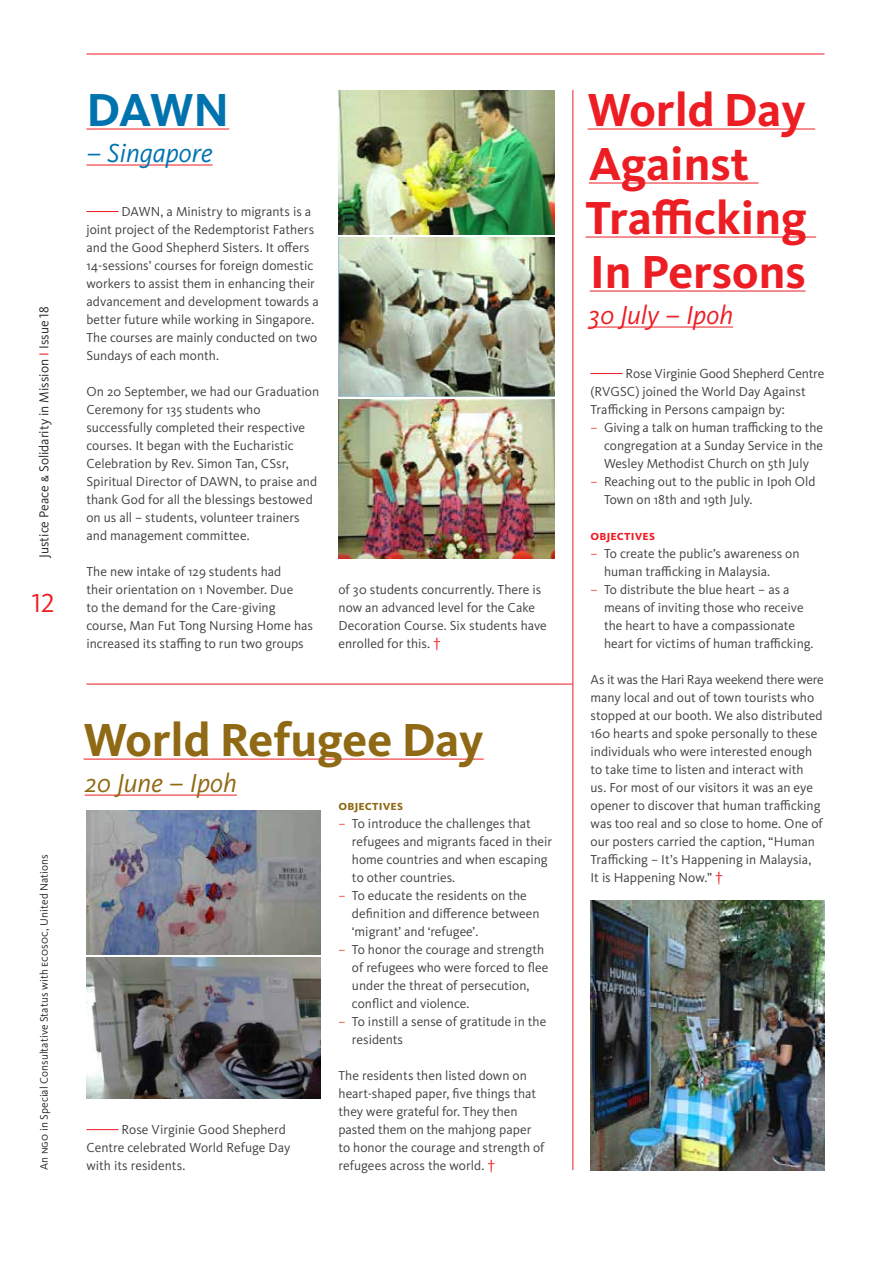
<style>
.page{position:relative;width:893px;height:1263px;background:#fff}
.page>*{position:absolute;margin:0;border:0;box-sizing:border-box;transform-origin:0 0}
.t1{font:700 48px/54px "Kievit OT";letter-spacing:-.015em;color:#ed1d24}
.t2{font:700 48px "Kievit OT";color:#8f6913}
.t3{font:700 48px "Kievit OT";color:#0073ae}
.t4{font:italic 27px "Kievit OT";color:#ed1d24}
.t5{font:italic 27px "Kievit OT";color:#8f6913}
.t6{font:italic 27px "Kievit OT";color:#0073ae}
.t7{font:27px "Kievit OT";color:#ed1d24}
.t8{font:13.5px/18px "Kievit OT";color:#414042}
.t9{font:13.5px "Kievit OT";color:#292829}
.t10{font:700 13.5px "Kievit OT";letter-spacing:.01em;color:#ed1d24}
.t11{font:700 13.5px "Kievit OT";letter-spacing:.01em;color:#8f6913}
.t12{font:11.25px "Kievit OT";letter-spacing:.005em;color:#292829}
.s1{color:#ed1d24}
.s2{font-size:14.25px;color:#ed1d24}
.s3{color:#ef4130}
</style>
<div class="page">
<hr style="left:86px;top:54px;width:738px;height:1px;background:#ed1d24">
<hr style="left:588px;top:129px;width:227px;height:1px;background:#ed1d24">
<hr style="left:589px;top:183px;width:169px;height:1px;background:#ed1d24">
<hr style="left:585px;top:237px;width:231px;height:1px;background:#ed1d24">
<hr style="left:590px;top:291px;width:215px;height:1px;background:#ed1d24">
<hr style="left:588px;top:327px;width:145px;height:1px;background:#ed1d24">
<hr style="left:84px;top:759px;width:400px;height:1px;background:#ed1d24">
<hr style="left:85px;top:795px;width:152px;height:1px;background:#ed1d24">
<hr style="left:86px;top:129px;width:143px;height:1px;background:#ed1d24">
<hr style="left:86px;top:165px;width:127px;height:1px;background:#ed1d24">
<hr style="left:590px;top:373px;width:33px;height:1px;background:#ed1d24">
<hr style="left:86px;top:211px;width:33px;height:1px;background:#ed1d24">
<img style="left:590px;top:900px;width:234px;height:270px">
<hr style="left:572px;top:90px;width:1px;height:1080px;background:#ed1d24">
<hr style="left:86px;top:1129px;width:33px;height:1px;background:#ed1d24">
<img style="left:86px;top:957px;width:234px;height:141px">
<img style="left:86px;top:810px;width:234px;height:144px">
<hr style="left:86px;top:684px;width:486px;height:1px;background:#ed1d24">
<img style="left:338px;top:90px;width:216px;height:144px">
<img style="left:338px;top:237px;width:216px;height:159px">
<img style="left:338px;top:399px;width:216px;height:159px">
<p class="t9" style="left:36px;top:558px;width:253px;rotate:-90deg">Justice Peace &amp; Solidarity in Mission <span class="s1">I</span> Issue 18</p>
<h2 class="t7" style="left:32px;top:587px;width:24px">12</h2>
<p class="t12" style="left:37px;top:1170px;width:318px;rotate:-90deg">An ngo in Special Consultative Status with ecosoc, United Nations</p>
<h1 class="t3" style="left:86px;top:81px;width:144px">DAWN</h1>
<h2 class="t6" style="left:86px;top:137px;width:128px">– Singapore</h2>
<p class="t8" style="left:86px;top:202px;width:234px;text-indent:35px">DAWN, a Ministry to migrants is a joint project of the Redemptorist Fathers and the Good Shepherd Sisters. It offers 14-sessions’ courses for foreign domestic workers to assist them in enhancing their advancement and development towards a better future while working in Singapore.<br>The courses are mainly conducted on two Sundays of each month.</p>
<p class="t8" style="left:86px;top:382px;width:234px">On 20 September, we had our Graduation Ceremony for 135 students who successfully completed their respective courses. It began with the Eucharistic Celebration by Rev. Simon Tan, CSsr, Spiritual Director of DAWN, to praise and thank God for all the blessings bestowed on us all – students, volunteer trainers and management committee.</p>
<p class="t8" style="left:86px;top:562px;width:228px">The new intake of 129 students had<br>their orientation on 1 November. Due<br>to the demand for the Care-giving course, Man Fut Tong Nursing Home has increased its staffing to run two groups</p>
<p class="t8" style="left:338px;top:580px;width:210px">of 30 students concurrently. There is now an advanced level for the Cake<br>Decoration Course. Six students have enrolled for this. <span class="s2">†</span></p>
<h1 class="t2" style="left:84px;top:711px;width:401px">World Refugee Day</h1>
<h2 class="t5" style="left:85px;top:767px;width:154px">20 June – Ipoh</h2>
<p class="t8" style="left:86px;top:1120px;width:205px;text-indent:35px">Rose Virginie Good Shepherd<br>Centre celebrated World Refuge Day with its residents.</p>
<p class="t11" style="left:338px;top:797px;width:66px">objectives</p>
<p class="t8" style="left:352px;top:814px;width:202px;text-indent:-14px"><span class="s3">–</span> To introduce the challenges that refugees and migrants faced in their home countries and when escaping to other countries.</p>
<p class="t8" style="left:352px;top:886px;width:189px;text-indent:-14px"><span class="s3">–</span> To educate the residents on the definition and difference between ‘migrant’ and ‘refugee’.</p>
<p class="t8" style="left:352px;top:940px;width:198px;text-indent:-14px"><span class="s3">–</span> To honor the courage and strength of refugees who were forced to flee under the threat of persecution, conflict and violence.</p>
<p class="t8" style="left:352px;top:1012px;width:196px;text-indent:-14px"><span class="s3">–</span> To instill a sense of gratitude in the residents</p>
<p class="t8" style="left:338px;top:1066px;width:208px">The residents then listed down on heart-shaped paper, five things that they were grateful for. They then pasted them on the mahjong paper to honor the courage and strength of refugees across the world. <span class="s2">†</span></p>
<h1 class="t1" style="left:585px;top:82px;width:223px">World Day<br>Against<br>Trafficking<br>In Persons</h1>
<h2 class="t4" style="left:588px;top:299px;width:146px">30 July – Ipoh</h2>
<p class="t8" style="left:590px;top:364px;width:235px;text-indent:35px">Rose Virginie Good Shepherd Centre (RVGSC) joined the World Day Against<br>Trafficking in Persons campaign by:</p>
<p class="t8" style="left:604px;top:418px;width:221px;text-align:justify;text-indent:-14px"><span class="s3">–</span> Giving a talk on human trafficking to the congregation at a Sunday Service in the Wesley Methodist Church on 5th July</p>
<p class="t8" style="left:604px;top:472px;width:213px;text-indent:-14px"><span class="s3">–</span> Reaching out to the public in Ipoh Old<br>Town on 18th and 19th July.</p>
<p class="t10" style="left:590px;top:527px;width:66px">objectives</p>
<p class="t8" style="left:604px;top:544px;width:197px;text-indent:-14px"><span class="s3">–</span> To create the public’s awareness on human trafficking in Malaysia.</p>
<p class="t8" style="left:604px;top:580px;width:211px;text-indent:-14px"><span class="s3">–</span> To distribute the blue heart – as a means of inviting those who receive the heart to have a compassionate heart for victims of human trafficking.</p>
<p class="t8" style="left:590px;top:670px;width:235px">As it was the Hari Raya weekend there were many local and out of town tourists who stopped at our booth. We also distributed 160 hearts and spoke personally to these individuals who were interested enough to take time to listen and interact with<br>us. For most of our visitors it was an eye opener to discover that human trafficking was too real and so close to home. One of our posters carried the caption, “Human Trafficking – It’s Happening in Malaysia,<br>It is Happening Now.” <span class="s2">†</span></p>
</div>
